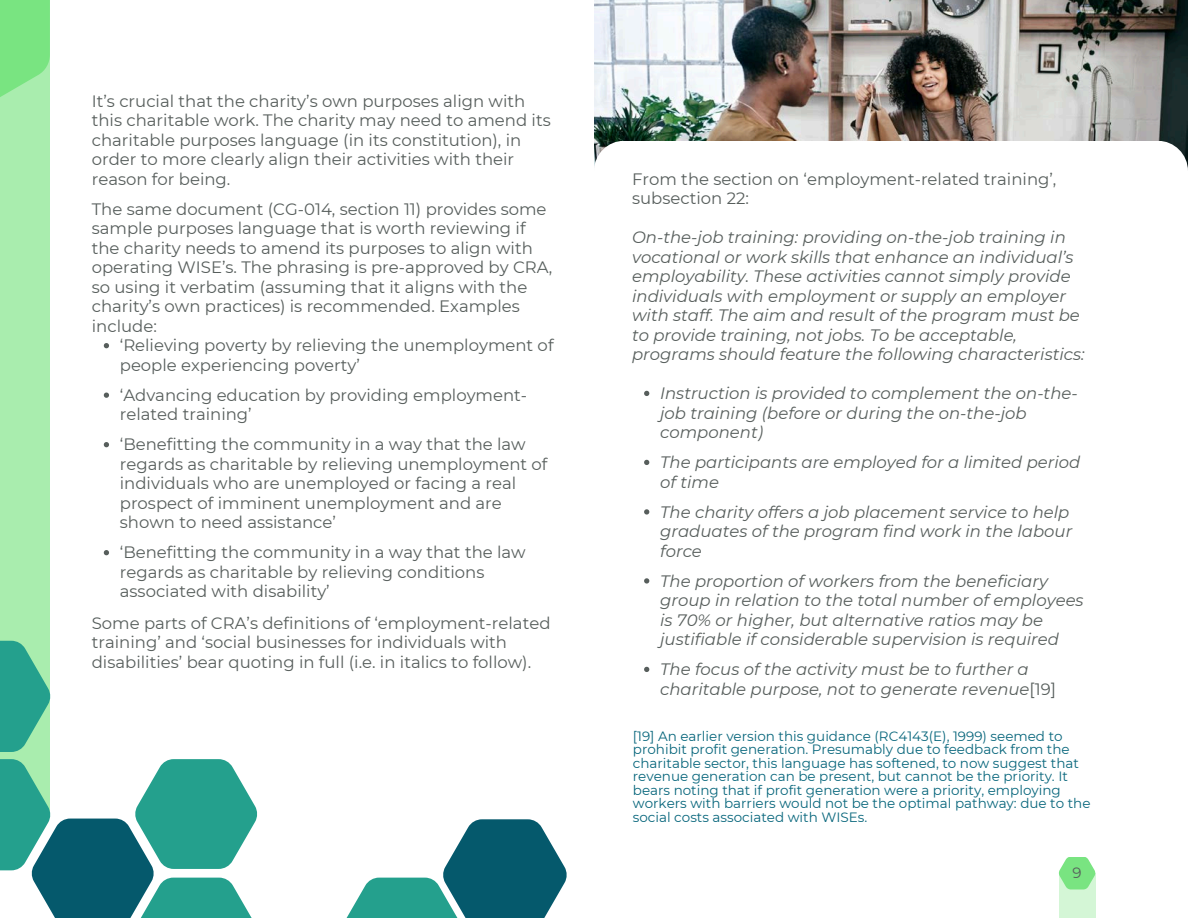
<style>
.page{position:relative;width:1188px;height:918px;background:#fff}
.page>*{position:absolute;margin:0;border:0;box-sizing:border-box;transform-origin:0 0}
.t1{font:16.5px/19.5px "Montserrat";color:#575e5c}
.t2{font:italic 16.5px/19.5px "Montserrat";color:#575e5c}
.t3{font:15px "Montserrat";color:#575e5c}
.t4{font:13.5px/13.5px "Montserrat";color:#08667c}
.s1{font-style:normal}
</style>
<div class="page">
<img style="left:594px;top:0;width:594px;height:141px">
<div style="left:0;top:0;width:50px;height:815px;background:#a9edae"></div>
<svg style="left:346px;top:819px;width:221px;height:99px"></svg>
<svg style="left:0;top:641px;width:51px;height:111px"></svg>
<svg style="left:0;top:759px;width:257px;height:159px"></svg>
<svg style="left:0;top:0;width:50px;height:97px;fill:#79e481"></svg>
<div style="left:1059px;top:873px;width:36px;height:45px;background:#d4f6d6"></div>
<svg style="left:1059px;top:857px;width:36px;height:32px"></svg>
<svg style="left:104px;top:343px;width:5px;height:5px"></svg>
<svg style="left:104px;top:393px;width:5px;height:5px"></svg>
<svg style="left:104px;top:442px;width:5px;height:5px"></svg>
<svg style="left:104px;top:550px;width:5px;height:5px"></svg>
<svg style="left:644px;top:391px;width:5px;height:5px"></svg>
<svg style="left:644px;top:460px;width:5px;height:5px"></svg>
<svg style="left:644px;top:509px;width:5px;height:6px"></svg>
<svg style="left:644px;top:578px;width:5px;height:6px"></svg>
<svg style="left:644px;top:667px;width:5px;height:5px"></svg>
<p class="t1" style="left:92px;top:91px;width:461px">It’s crucial that the charity’s own purposes align with this charitable work. The charity may need to amend its charitable purposes language (in its constitution), in order to more clearly align their activities with their reason for being.</p>
<p class="t1" style="left:92px;top:199px;width:462px">The same document (CG-014, section 11) provides some sample purposes language that is worth reviewing if the charity needs to amend its purposes to align with operating WISE’s. The phrasing is pre-approved by CRA, so using it verbatim (assuming that it aligns with the charity’s own practices) is recommended. Examples include:</p>
<p class="t1" style="left:120px;top:336px;width:435px">‘Relieving poverty by relieving the unemployment of people experiencing poverty’</p>
<p class="t1" style="left:120px;top:385px;width:409px">‘Advancing education by providing employment&shy;related training’</p>
<h1 class="t1" style="left:120px;top:435px;width:429px">‘Benefitting the community in a way that the law regards as charitable by relieving unemployment of individuals who are unemployed or facing a real prospect of imminent unemployment and are shown to need assistance’</h1>
<p class="t1" style="left:120px;top:543px;width:407px">‘Benefitting the community in a way that the law regards as charitable by relieving conditions associated with disability’</p>
<p class="t1" style="left:92px;top:613px;width:460px">Some parts of CRA’s definitions of ‘employment-related training’ and ‘social businesses for individuals with disabilities’ bear quoting in full (i.e. in italics to follow).</p>
<h1 class="t1" style="left:632px;top:169px;width:426px">From the section on ‘employment-related training’, subsection 22:</h1>
<h1 class="t2" style="left:632px;top:227px;width:454px">On-the-job training: providing on-the-job training in vocational or work skills that enhance an individual’s employability. These activities cannot simply provide individuals with employment or supply an employer with staff. The aim and result of the program must be to provide training, not jobs. To be acceptable, programs should feature the following characteristics:</h1>
<p class="t2" style="left:660px;top:383px;width:419px">Instruction is provided to complement the on-the&shy;job training (before or during the on-the-job component)</p>
<p class="t2" style="left:660px;top:452px;width:422px">The participants are employed for a limited period of time</p>
<p class="t2" style="left:660px;top:502px;width:414px">The charity offers a job placement service to help graduates of the program find work in the labour force</p>
<p class="t2" style="left:660px;top:571px;width:425px">The proportion of workers from the beneficiary group in relation to the total number of employees is 70% or higher, but alternative ratios may be justifiable if considerable supervision is required</p>
<p class="t2" style="left:660px;top:659px;width:397px">The focus of the activity must be to further a charitable purpose, not to generate revenue<span class="s1">[19]</span></p>
<p class="t4" style="left:633px;top:729px;width:459px">[19] An earlier version this guidance (RC4143(E), 1999) seemed to prohibit profit generation. Presumably due to feedback from the charitable sector, this language has softened, to now suggest that revenue generation can be present, but cannot be the priority. It bears noting that if profit generation were a priority, employing workers with barriers would not be the optimal pathway: due to the social costs associated with WISEs.</p>
<h1 class="t3" style="left:1072px;top:863px;width:11px">9</h1>
</div>
